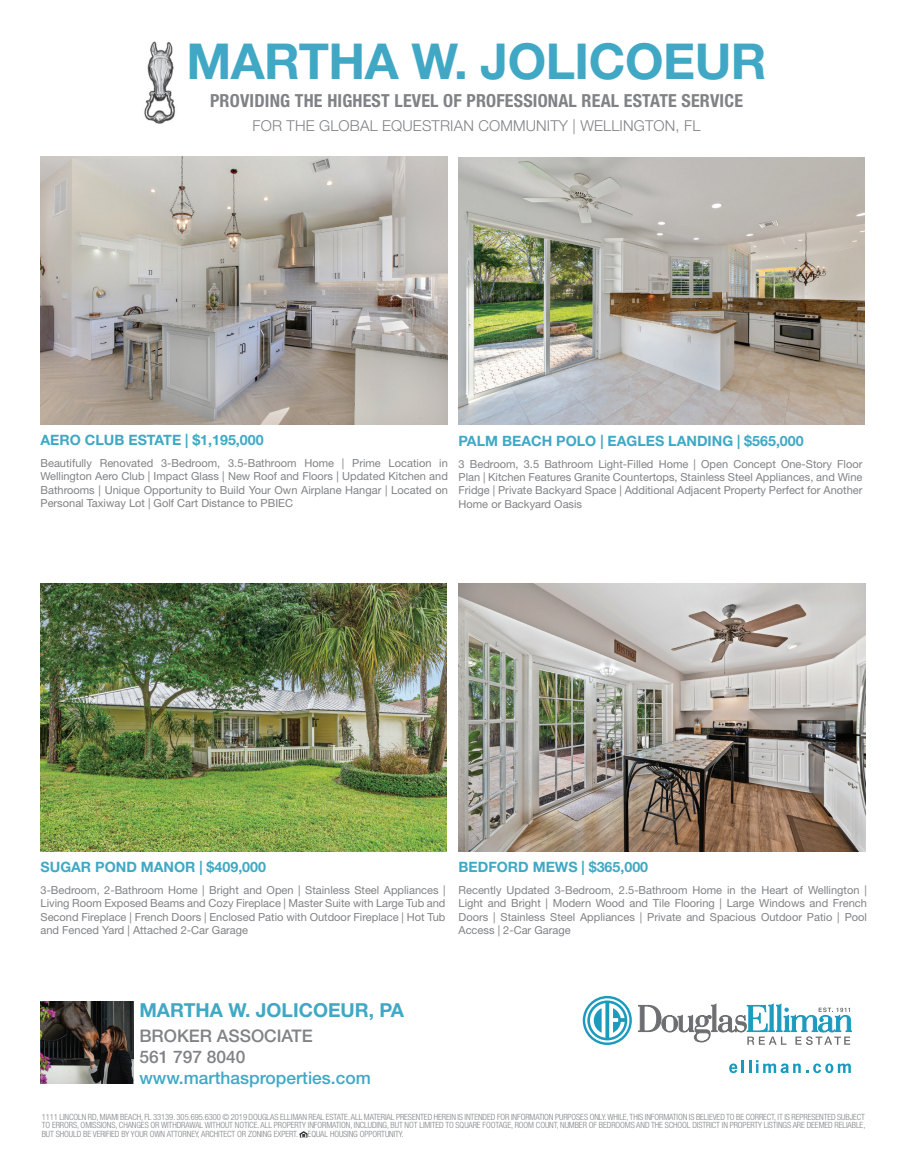
<style>
.page{position:relative;width:905px;height:1175px;background:#fff}
.page>*{position:absolute;margin:0;border:0;box-sizing:border-box;transform-origin:0 0}
.t1{font:700 49.5px "Helvetica Neue";letter-spacing:-.01em;color:#40a8c5}
.t2{font:700 19.35px "Helvetica Neue";color:#40a8c5}
.t3{font:700 condensed 18px "Helvetica Neue";letter-spacing:.01em;color:#808285}
.t4{font:500 17.4px/20.9px "Helvetica Neue";color:#808285}
.t5{font:500 17.4px "Helvetica Neue";color:#40a8c5}
.t6{font:300 15px "Helvetica Neue";letter-spacing:.01em;color:#808285}
.t7{font:700 14.25px "Helvetica Neue";color:#40a8c5}
.t8{font:11.1px/13.4px "Helvetica Neue";color:#808285;text-align:justify}
.t9{font:300 condensed 8.55px/8.6px "Helvetica Neue";letter-spacing:-.01em;color:#808285;text-align:justify}
</style>
<div class="page">
<img style="left:458px;top:583px;width:407px;height:268px">
<img style="left:144px;top:41px;width:31px;height:83px">
<img style="left:40px;top:583px;width:406px;height:268px">
<img style="left:40px;top:157px;width:408px;height:267px">
<svg style="left:729px;top:1060px;width:121px;height:13px"></svg>
<svg style="left:582px;top:995px;width:50px;height:50px"></svg>
<svg style="left:638px;top:1003px;width:213px;height:42px"></svg>
<img style="left:40px;top:1001px;width:93px;height:82px">
<svg style="left:299px;top:1131px;width:9px;height:7px"></svg>
<img style="left:458px;top:157px;width:406px;height:268px">
<h1 class="t1" style="left:186px;top:31px;width:581px">MARTHA W. JOLICOEUR</h1>
<h3 class="t3" style="left:210px;top:90px;width:534px">PROVIDING THE HIGHEST LEVEL OF PROFESSIONAL REAL ESTATE SERVICE</h3>
<h3 class="t6" style="left:252px;top:117px;width:449px">FOR THE GLOBAL EQUESTRIAN COMMUNITY | WELLINGTON, FL</h3>
<p class="t7" style="left:40px;top:431px;width:225px">AERO CLUB ESTATE | $1,195,000</p>
<p class="t8" style="left:40px;top:456px;width:409px">Beautifully Renovated 3-Bedroom, 3.5-Bathroom Home | Prime Location in Wellington Aero Club | Impact Glass | New Roof and Floors | Updated Kitchen and Bathrooms | Unique Opportunity to Build Your Own Airplane Hangar | Located on Personal Taxiway Lot | Golf Cart Distance to PBIEC</p>
<p class="t7" style="left:458px;top:432px;width:347px">PALM BEACH POLO | EAGLES LANDING | $565,000</p>
<p class="t8" style="left:458px;top:457px;width:405px">3 Bedroom, 3.5 Bathroom Light-Filled Home | Open Concept One-Story Floor Plan | Kitchen Features Granite Countertops, Stainless Steel Appliances, and Wine Fridge | Private Backyard Space | Additional Adjacent Property Perfect for Another Home or Backyard Oasis</p>
<p class="t7" style="left:40px;top:858px;width:227px">SUGAR POND MANOR | $409,000</p>
<p class="t8" style="left:40px;top:883px;width:406px">3-Bedroom, 2-Bathroom Home | Bright and Open | Stainless Steel Appliances | Living Room Exposed Beams and Cozy Fireplace | Master Suite with Large Tub and Second Fireplace | French Doors | Enclosed Patio with Outdoor Fireplace | Hot Tub and Fenced Yard | Attached 2-Car Garage</p>
<p class="t7" style="left:458px;top:858px;width:191px">BEDFORD MEWS | $365,000</p>
<p class="t8" style="left:458px;top:883px;width:410px">Recently Updated 3-Bedroom, 2.5-Bathroom Home in the Heart of Wellington | Light and Bright | Modern Wood and Tile Flooring | Large Windows and French Doors | Stainless Steel Appliances | Private and Spacious Outdoor Patio | Pool Access | 2-Car Garage</p>
<h2 class="t2" style="left:139px;top:998px;width:266px">MARTHA W. JOLICOEUR, PA</h2>
<h3 class="t4" style="left:139px;top:1025px;width:175px">BROKER ASSOCIATE<br>561 797 8040</h3>
<h3 class="t5" style="left:139px;top:1067px;width:233px">www.marthasproperties.com</h3>
<p class="t9" style="left:42px;top:1112px;width:825px">1111 LINCOLN RD, MIAMI BEACH, FL 33139. 305.695.6300 © 2019 DOUGLAS ELLIMAN REAL ESTATE. ALL MATERIAL PRESENTED HEREIN IS INTENDED FOR INFORMATION PURPOSES ONLY. WHILE, THIS INFORMATION IS BELIEVED TO BE CORRECT, IT IS REPRESENTED SUBJECT TO ERRORS, OMISSIONS, CHANGES OR WITHDRAWAL WITHOUT NOTICE. ALL PROPERTY INFORMATION, INCLUDING, BUT NOT LIMITED TO SQUARE FOOTAGE, ROOM COUNT, NUMBER OF BEDROOMS AND THE SCHOOL DISTRICT IN PROPERTY LISTINGS ARE DEEMED RELIABLE, BUT SHOULD BE VERIFIED BY YOUR OWN ATTORNEY, ARCHITECT OR ZONING EXPERT. EQUAL HOUSING OPPORTUNITY.</p>
</div>
